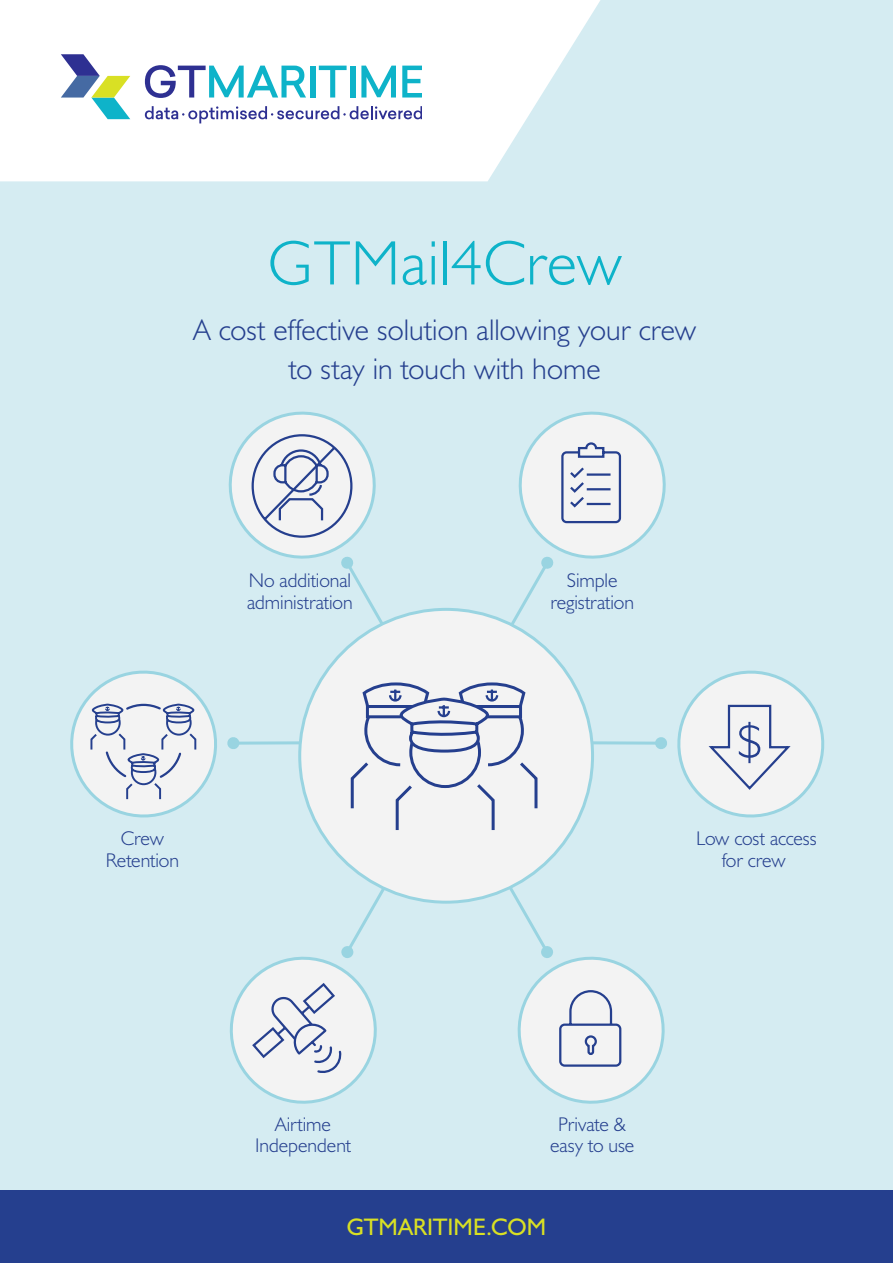
<style>
.page{position:relative;width:893px;height:1263px;background:#d5ecf2}
.page>*{position:absolute;margin:0;border:0;box-sizing:border-box;transform-origin:0 0}
.t1{font:300 63px "Humanist 521 BT";letter-spacing:.005em;color:#0eb3c9}
.t2{font:300 30px/39px "Humanist 521 BT";letter-spacing:.005em;color:#253f8e;text-align:center}
.t3{font:24px "Humanist 521 BT";letter-spacing:.005em;color:#d9e024}
.t4{font:300 19.95px/21.6px "Humanist 521 BT";letter-spacing:-.005em;color:#253f8e;text-align:center}
</style>
<div class="page">
<svg style="left:593px;top:741px;width:61px;height:4px"></svg>
<div style="left:0;top:1190px;width:893px;height:73px;background:#253f8e"></div>
<svg style="left:0;top:0;width:600px;height:181px;fill:#fff"></svg>
<svg style="left:145px;top:65px;width:161px;height:33px"></svg>
<div style="left:310px;top:66px;width:5px;height:32px;background:#0eb3c9"></div>
<svg style="left:319px;top:66px;width:28px;height:32px"></svg>
<div style="left:350px;top:66px;width:5px;height:32px;background:#0eb3c9"></div>
<svg style="left:361px;top:66px;width:35px;height:32px"></svg>
<svg style="left:402px;top:66px;width:20px;height:32px"></svg>
<svg style="left:61px;top:54px;width:69px;height:65px"></svg>
<svg style="left:145px;top:106px;width:277px;height:17px"></svg>
<svg style="left:240px;top:741px;width:59px;height:4px"></svg>
<div style="left:300px;top:609px;width:292px;height:293px;background:#f3f3f3;border-radius:50%"></div>
<svg style="left:350px;top:682px;width:188px;height:148px"></svg>
<svg style="left:70px;top:670px;width:170px;height:148px"></svg>
<svg style="left:228px;top:411px;width:167px;height:233px"></svg>
<svg style="left:499px;top:411px;width:167px;height:233px"></svg>
<svg style="left:654px;top:670px;width:171px;height:148px"></svg>
<svg style="left:499px;top:871px;width:166px;height:233px"></svg>
<svg style="left:229px;top:871px;width:166px;height:233px"></svg>
<h1 class="t1" style="left:268px;top:224px;width:356px">GTMail4Crew</h1>
<h2 class="t2" style="left:194px;top:310px;width:504px">A cost effective solution allowing your crew to stay in touch with home</h2>
<p class="t4" style="left:247px;top:569px;width:107px;text-align:left">No additional administration</p>
<p class="t4" style="left:550px;top:569px;width:85px">Simple registration</p>
<p class="t4" style="left:106px;top:827px;width:75px">Crew<br>Retention</p>
<p class="t4" style="left:696px;top:827px;width:122px">Low cost access for crew</p>
<p class="t4" style="left:255px;top:1113px;width:97px">Airtime<br>Independent</p>
<p class="t4" style="left:550px;top:1113px;width:86px">Private &amp; easy to use</p>
<p class="t3" style="left:347px;top:1212px;width:201px">GTMARITIME.COM</p>
</div>
